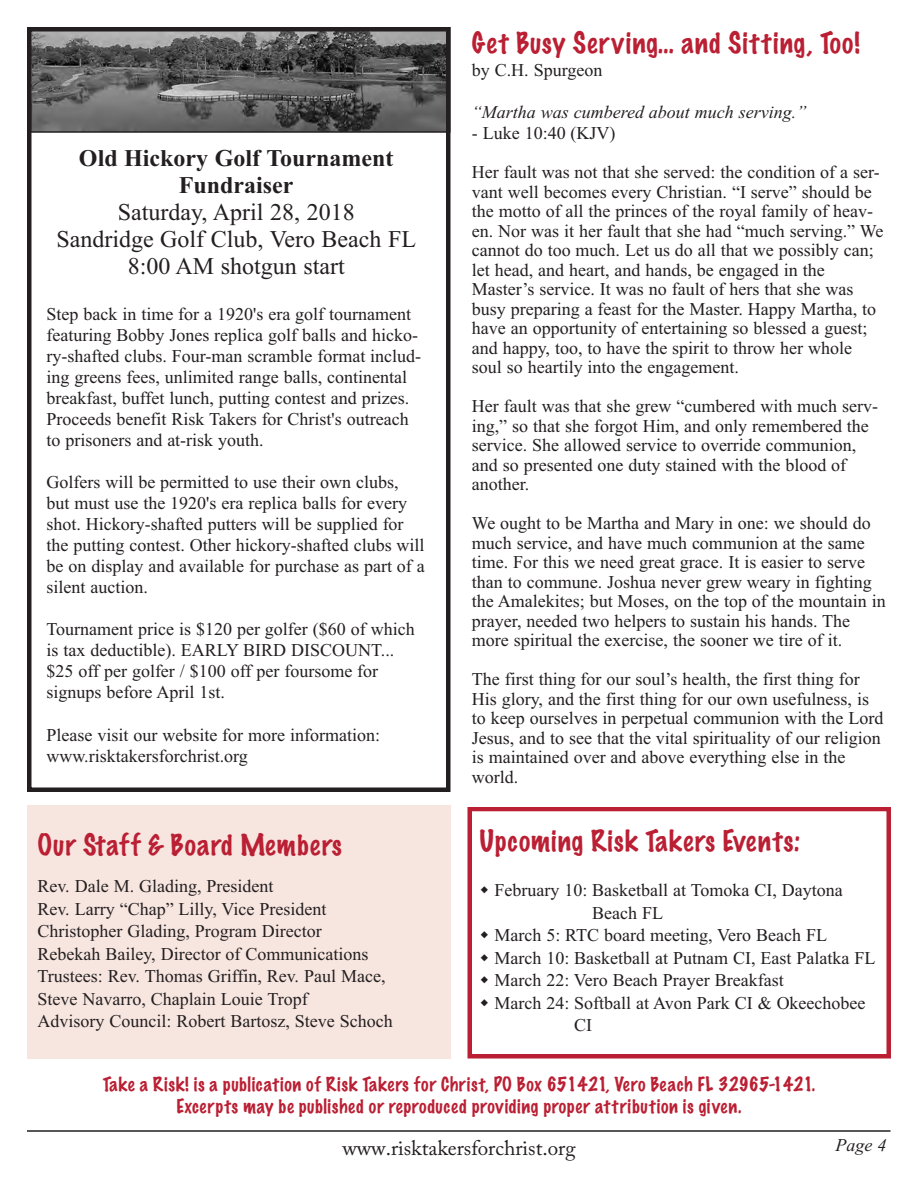
<style>
.page{position:relative;width:918px;height:1188px;background:#fff}
.page>*{position:absolute;margin:0;border:0;box-sizing:border-box;transform-origin:0 0}
.t1{font:100 27px "Marker Felt";letter-spacing:.04em;color:#ba1f33}
.t2{font:24px/27px "Times New Roman";color:#231f20;text-align:center}
.t3{font:700 24px/27px "Times New Roman";color:#231f20;text-align:center}
.t4{font:21px "Adobe Caslon Pro";color:#231f20}
.t5{font:18px/19.5px "Times New Roman";color:#231f20}
.t6{font:100 18px/21.6px "Marker Felt";letter-spacing:.035em;color:#ba1f33;text-align:center}
.t7{font:italic 18px "Times New Roman";color:#231f20}
</style>
<div class="page">
<hr style="left:27px;top:1130px;width:864px;height:2px;background:#231f20">
<div style="left:27px;top:806px;width:424px;height:253px;background:#f7e5df"></div>
<div style="left:467px;top:807px;width:424px;height:252px;border:4px solid #ba1f33"></div>
<img style="left:32px;top:32px;width:414px;height:98px">
<div style="left:27px;top:27px;width:424px;height:106px;border:2px solid #231f20"></div>
<div style="left:27px;top:27px;width:424px;height:765px;border:4px solid #231f20"></div>
<h2 class="t3" style="left:79px;top:144px;width:316px">Old Hickory Golf Tournament<br>Fundraiser</h2>
<h2 class="t2" style="left:56px;top:198px;width:361px">Saturday, April 28, 2018<br>Sandridge Golf Club, Vero Beach FL<br>8:00 AM shotgun start</h2>
<p class="t5" style="left:46px;top:303px;width:376px;line-height:21px">Step back in time for a 1920's era golf tournament featuring Bobby Jones replica golf balls and hicko&shy;ry-shafted clubs. Four-man scramble format includ&shy;ing greens fees, unlimited range balls, continental breakfast, buffet lunch, putting contest and prizes.<br>Proceeds benefit Risk Takers for Christ's outreach to prisoners and at-risk youth.</p>
<p class="t5" style="left:46px;top:471px;width:380px;line-height:21px">Golfers will be permitted to use their own clubs, but must use the 1920's era replica balls for every shot. Hickory-shafted putters will be supplied for the putting contest. Other hickory-shafted clubs will be on display and available for purchase as part of a silent auction.</p>
<p class="t5" style="left:46px;top:618px;width:370px;line-height:21px">Tournament price is $120 per golfer ($60 of which is tax deductible). EARLY BIRD DISCOUNT... $25 off per golfer / $100 off per foursome for signups before April 1st.</p>
<p class="t5" style="left:46px;top:724px;width:335px;line-height:21px">Please visit our website for more information: www.risktakersforchrist.org</p>
<h1 class="t1" style="left:38px;top:823px;width:306px">Our Staff &amp; Board Members</h1>
<p class="t5" style="left:38px;top:875px;width:357px;line-height:22.5px">Rev. Dale M. Glading, President<br>Rev. Larry “Chap” Lilly, Vice President Christopher Glading, Program Director<br>Rebekah Bailey, Director of Communications Trustees: Rev. Thomas Griffin, Rev. Paul Mace, Steve Navarro, Chaplain Louie Tropf<br>Advisory Council: Robert Bartosz, Steve Schoch</p>
<h1 class="t1" style="left:472px;top:21px;width:390px">Get Busy Serving… and Sitting, Too!</h1>
<p class="t5" style="left:472px;top:60px;width:132px">by C.H. Spurgeon</p>
<p class="t7" style="left:472px;top:102px;width:336px">“Martha was cumbered about much serving.”</p>
<p class="t5" style="left:472px;top:114px;width:410px;line-height:39px">- Luke 10:40 (KJV)<br>Her fault was not that she served: the condition of a ser-</p>
<p class="t5" style="left:472px;top:182px;width:413px">vant well becomes every Christian. “I serve” should be the motto of all the princes of the royal family of heav&shy;en. Nor was it her fault that she had “much serving.” We cannot do too much. Let us do all that we possibly can; let head, and heart, and hands, be engaged in the Master’s service. It was no fault of hers that she was busy preparing a feast for the Master. Happy Martha, to have an opportunity of entertaining so blessed a guest; and happy, too, to have the spirit to throw her whole soul so heartily into the engagement.</p>
<p class="t5" style="left:472px;top:396px;width:408px">Her fault was that she grew “cumbered with much serv&shy;ing,” so that she forgot Him, and only remembered the service. She allowed service to override communion, and so presented one duty stained with the blood of another.</p>
<p class="t5" style="left:472px;top:513px;width:415px">We ought to be Martha and Mary in one: we should do much service, and have much communion at the same time. For this we need great grace. It is easier to serve than to commune. Joshua never grew weary in fighting the Amalekites; but Moses, on the top of the mountain in prayer, needed two helpers to sustain his hands. The more spiritual the exercise, the sooner we tire of it.</p>
<p class="t5" style="left:472px;top:669px;width:413px">The first thing for our soul’s health, the first thing for His glory, and the first thing for our own usefulness, is to keep ourselves in perpetual communion with the Lord Jesus, and to see that the vital spirituality of our religion is maintained over and above everything else in the world.</p>
<h1 class="t1" style="left:479px;top:820px;width:322px">Upcoming Risk Takers Events:</h1>
<p class="t5" style="left:494px;top:881px;width:350px">February 10: Basketball at Tomoka CI, Daytona</p>
<p class="t5" style="left:592px;top:903px;width:72px">Beach FL</p>
<p class="t5" style="left:494px;top:926px;width:334px">March 5: RTC board meeting, Vero Beach FL</p>
<p class="t5" style="left:494px;top:948px;width:383px">March 10: Basketball at Putnam CI, East Palatka FL</p>
<p class="t5" style="left:494px;top:971px;width:291px">March 22: Vero Beach Prayer Breakfast</p>
<p class="t5" style="left:494px;top:993px;width:373px">March 24: Softball at Avon Park CI &amp; Okeechobee</p>
<p class="t5" style="left:574px;top:1016px;width:19px">CI</p>
<p class="t6" style="left:103px;top:1073px;width:714px">Take a Risk! is a publication of Risk Takers for Christ, PO Box 651421, Vero Beach FL 32965-1421.<br>Excerpts may be published or reproduced providing proper attribution is given.</p>
<p class="t4" style="left:342px;top:1140px;width:235px">www.risktakersforchrist.org</p>
<p class="t7" style="left:836px;top:1135px;width:52px">Page 4</p>
</div>
